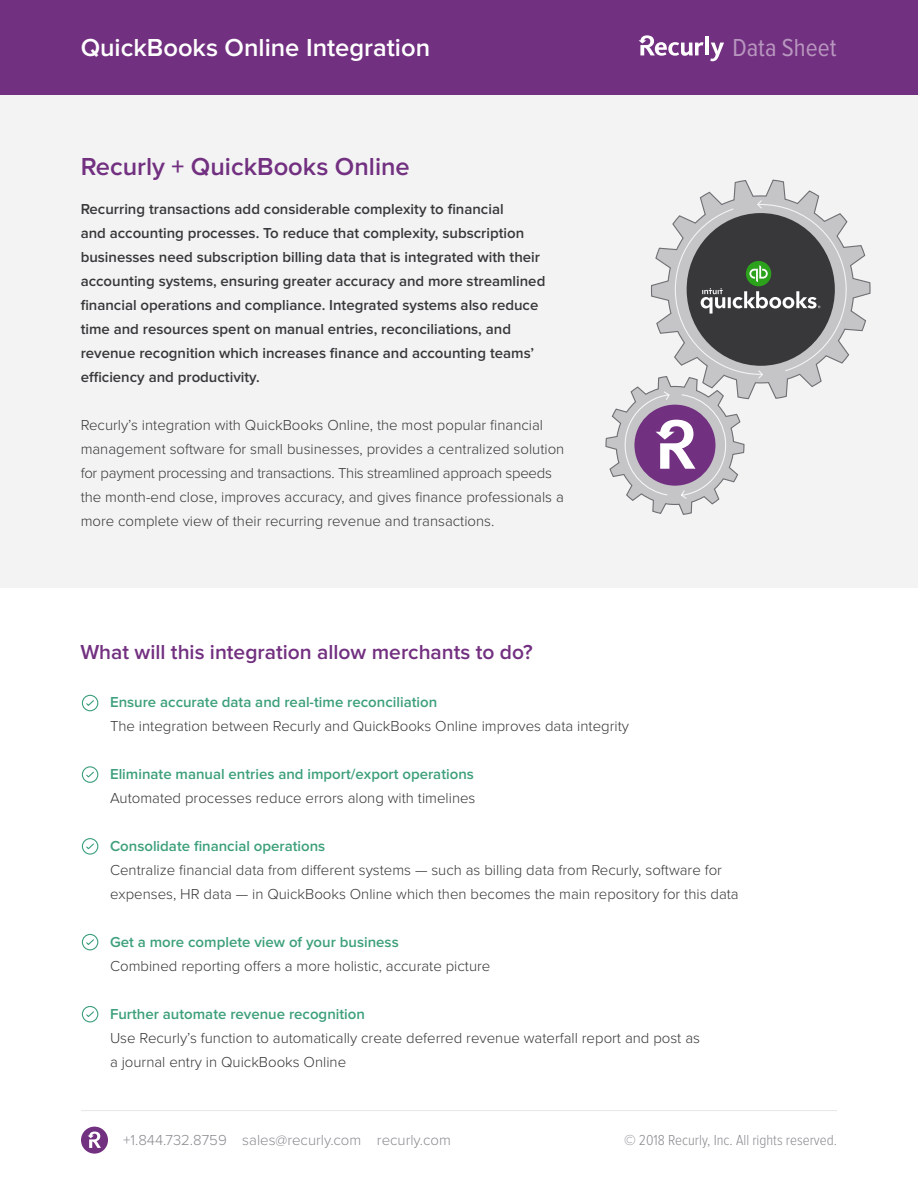
<style>
.page{position:relative;width:918px;height:1188px;background:#fff}
.page>*{position:absolute;margin:0;border:0;box-sizing:border-box;transform-origin:0 0}
.Subhead__Regular{font:600 25.5px "Proxima Nova";color:#fff}
.Header__H2{font:600 25.5px "Proxima Nova";color:#723080}
.Notes___Legal__Regul{font:25.5px "Proxima Nova Cond";color:#b897bf}
.Body_Copy__Small{font:600 21px "Proxima Nova";color:#723080}
.Body_Copy__Small-2{font:300 15px/24px "Proxima Nova";color:#38383a}
.Body_Copy__Small-3{font:600 15px/24px "Proxima Nova";color:#38383a}
.Body_Copy__Regular{font:300 15px/24px "Proxima Nova";color:#38383a}
.Body_Copy__Small-4{font:600 15px/24px "Proxima Nova";color:#3da07b}
.t1{font:300 15px "Proxima Nova";color:#8c8c91}
.t2{font:300 15px "Proxima Nova Cond";color:#8c8c91}
.s1{font-weight:600;color:#3da07b}
.s2{font-weight:300;color:#38383a}
</style>
<div class="page">
<div style="left:0;top:94px;width:918px;height:494px;background:#f3f3f4"></div>
<div style="left:0;top:0;width:918px;height:94px;background:#723080"></div>
<hr style="left:705px;top:37px;width:4px;height:18px;background:#fff">
<svg style="left:639px;top:35px;width:65px;height:21px"></svg>
<svg style="left:710px;top:43px;width:14px;height:18px"></svg>
<svg style="left:81px;top:1127px;width:27px;height:27px"></svg>
<hr style="left:81px;top:1110px;width:756px;height:1px;background:#e8e8e9">
<svg style="left:81px;top:766px;width:18px;height:17px"></svg>
<svg style="left:81px;top:694px;width:18px;height:18px"></svg>
<svg style="left:81px;top:838px;width:18px;height:17px"></svg>
<svg style="left:81px;top:933px;width:18px;height:18px"></svg>
<svg style="left:81px;top:1006px;width:18px;height:17px"></svg>
<svg style="left:699px;top:179px;width:172px;height:179px"></svg>
<svg style="left:605px;top:199px;width:242px;height:316px"></svg>
<p class="Subhead__Regular" style="left:81px;top:33px;width:351px">QuickBooks Online Integration</p>
<p class="Notes___Legal__Regul" style="left:732px;top:33px;width:105px">Data Sheet</p>
<p class="Header__H2" style="left:81px;top:151px;width:331px">Recurly + QuickBooks Online</p>
<p class="Body_Copy__Small-3" style="left:81px;top:197px;width:466px">Recurring transactions add considerable complexity to financial<br>and accounting processes. To reduce that complexity, subscription businesses need subscription billing data that is integrated with their accounting systems, ensuring greater accuracy and more streamlined financial operations and compliance. Integrated systems also reduce time and resources spent on manual entries, reconciliations, and revenue recognition which increases finance and accounting teams’ efficiency and productivity.</p>
<p class="Body_Copy__Regular" style="left:81px;top:413px;width:485px">Recurly’s integration with QuickBooks Online, the most popular financial management software for small businesses, provides a centralized solution for payment processing and transactions. This streamlined approach speeds the month-end close, improves accuracy, and gives finance professionals a more complete view of their recurring revenue and transactions.</p>
<p class="Body_Copy__Small" style="left:80px;top:640px;width:454px">What will this integration allow merchants to do?</p>
<p class="Body_Copy__Small-2" style="left:110px;top:690px;width:521px"><span class="s1">Ensure accurate data and real-time reconciliation<br></span>The integration between Recurly and QuickBooks Online improves data integrity</p>
<p class="Body_Copy__Small-4" style="left:110px;top:762px;width:367px">Eliminate manual entries and import/export operations<br><span class="s2">Automated processes reduce errors along with timelines</span></p>
<p class="Body_Copy__Small-2" style="left:110px;top:834px;width:630px"><span class="s1">Consolidate financial operations<br></span>Centralize financial data from different systems — such as billing data from Recurly, software for expenses, HR data — in QuickBooks Online which then becomes the main repository for this data</p>
<p class="Body_Copy__Small-2" style="left:110px;top:930px;width:382px"><span class="s1">Get a more complete view of your business<br></span>Combined reporting offers a more holistic, accurate picture</p>
<p class="Body_Copy__Small-2" style="left:110px;top:1002px;width:591px"><span class="s1">Further automate revenue recognition<br></span>Use Recurly’s function to automatically create deferred revenue waterfall report and post as a journal entry in QuickBooks Online</p>
<p class="t1" style="left:123px;top:1132px;width:329px">+1.844.732.8759 sales@recurly.com recurly.com</p>
<p class="t2" style="left:624px;top:1132px;width:214px">© 2018 Recurly, Inc. All rights reserved.</p>
</div>
